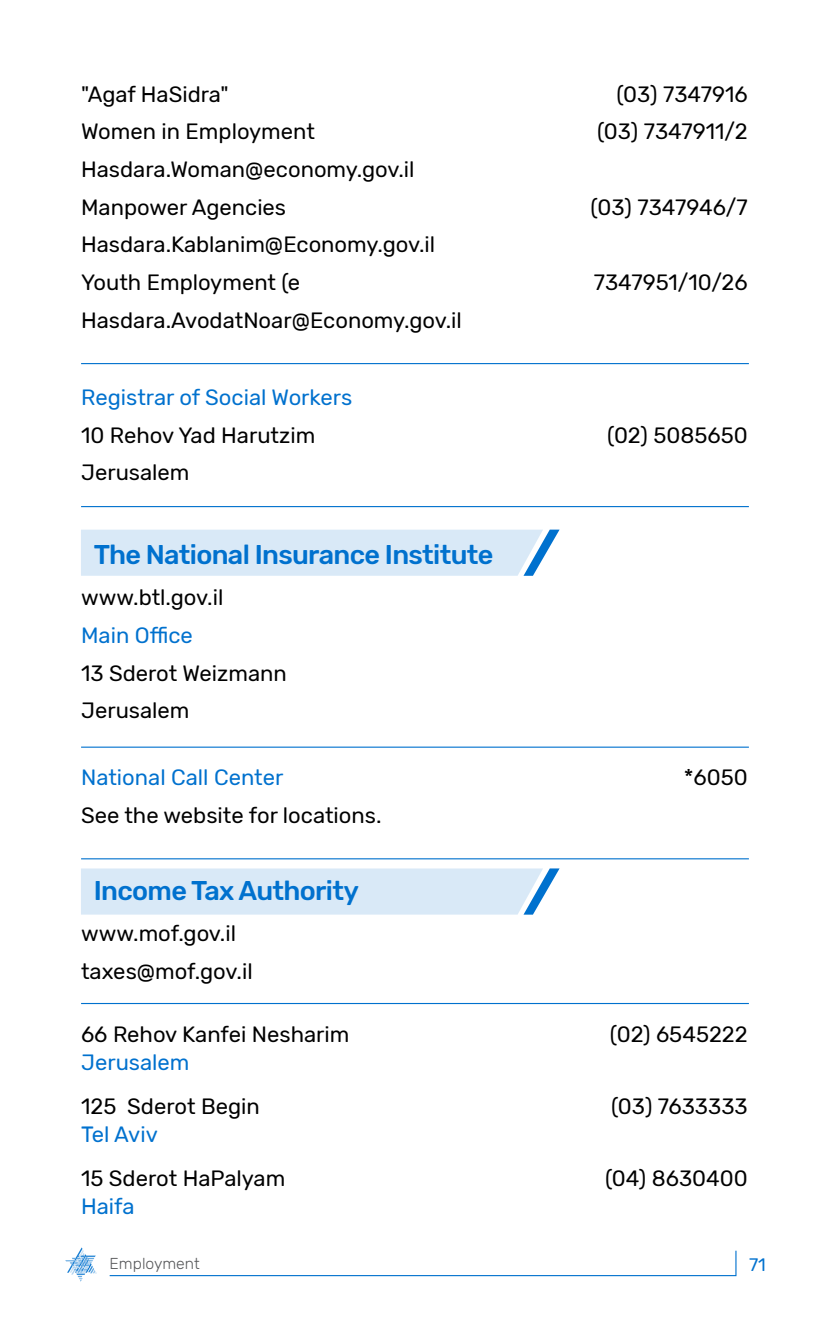
<style>
.page{position:relative;width:830px;height:1340px;background:#fff}
.page>*{position:absolute;margin:0;border:0;box-sizing:border-box;transform-origin:0 0}
.t1{font:500 27px "Rubik";letter-spacing:-.025em;color:#0071ce}
.t2{font:22.05px/37.6px "Rubik";color:#000}
.t3{font:22.05px "Rubik";color:#0071ce}
.t4{font:18px "Rubik";color:#0071ce}
.t5{font:300 15.75px "Rubik";color:#58595b}
</style>
<div class="page">
<svg style="left:109px;top:1250px;width:627px;height:26px"></svg>
<svg style="left:65px;top:1247px;width:32px;height:34px"></svg>
<hr style="left:81px;top:363px;width:667px;height:1px;background:#0071ce">
<hr style="left:81px;top:506px;width:667px;height:1px;background:#0071ce">
<hr style="left:81px;top:746px;width:667px;height:1px;background:#0071ce">
<hr style="left:81px;top:858px;width:667px;height:1px;background:#0071ce">
<hr style="left:81px;top:1002px;width:667px;height:2px;background:#0071ce">
<svg style="left:81px;top:529px;width:478px;height:47px;background:#d6e7f6"></svg>
<svg style="left:81px;top:868px;width:478px;height:46px;background:#d6e7f6"></svg>
<p class="t2" style="left:81px;top:76px;width:149px">"Agaf HaSidra"</p>
<p class="t2" style="left:616px;top:76px;width:133px">(03) 7347916</p>
<p class="t2" style="left:81px;top:113px;width:235px">Women in Employment</p>
<p class="t2" style="left:596px;top:113px;width:152px">(03) 7347911/2</p>
<p class="t2" style="left:81px;top:151px;width:335px">Hasdara.Woman@economy.gov.il<br>Manpower Agencies</p>
<p class="t2" style="left:590px;top:189px;width:158px">(03) 7347946/7</p>
<p class="t2" style="left:81px;top:226px;width:355px">Hasdara.Kablanim@Economy.gov.il<br>Youth Employment (e</p>
<p class="t2" style="left:81px;top:302px;width:382px">Hasdara.AvodatNoar@Economy.gov.il</p>
<p class="t2" style="left:593px;top:264px;width:155px">7347951/10/26</p>
<p class="t3" style="left:81px;top:385px;width:272px">Registrar of Social Workers</p>
<p class="t2" style="left:81px;top:417px;width:235px">10 Rehov Yad Harutzim</p>
<p class="t2" style="left:607px;top:417px;width:142px">(02) 5085650</p>
<p class="t2" style="left:81px;top:454px;width:110px">Jerusalem</p>
<p class="t1" style="left:94px;top:539px;width:401px">The National Insurance Institute</p>
<p class="t2" style="left:81px;top:579px;width:144px">www.btl.gov.il</p>
<p class="t3" style="left:81px;top:622px;width:113px">Main Office</p>
<p class="t2" style="left:81px;top:654px;width:207px">13 Sderot Weizmann<br>Jerusalem</p>
<p class="t3" style="left:81px;top:765px;width:204px">National Call Center</p>
<p class="t2" style="left:683px;top:759px;width:66px">*6050</p>
<p class="t2" style="left:81px;top:797px;width:302px">See the website for locations.</p>
<p class="t1" style="left:94px;top:875px;width:266px">Income Tax Authority</p>
<p class="t2" style="left:81px;top:915px;width:173px">www.mof.gov.il taxes@mof.gov.il</p>
<p class="t2" style="left:81px;top:1015px;width:270px">66 Rehov Kanfei Nesharim</p>
<p class="t2" style="left:609px;top:1015px;width:139px">(02) 6545222</p>
<p class="t3" style="left:81px;top:1049px;width:110px">Jerusalem</p>
<p class="t2" style="left:81px;top:1087px;width:180px">125 Sderot Begin</p>
<p class="t2" style="left:611px;top:1087px;width:138px">(03) 7633333</p>
<p class="t3" style="left:81px;top:1121px;width:78px">Tel Aviv</p>
<p class="t2" style="left:81px;top:1159px;width:206px">15 Sderot HaPalyam</p>
<p class="t2" style="left:604px;top:1159px;width:144px">(04) 8630400</p>
<p class="t3" style="left:81px;top:1193px;width:55px">Haifa</p>
<p class="t5" style="left:110px;top:1254px;width:91px">Employment</p>
<p class="t4" style="left:748px;top:1254px;width:18px">71</p>
</div>
